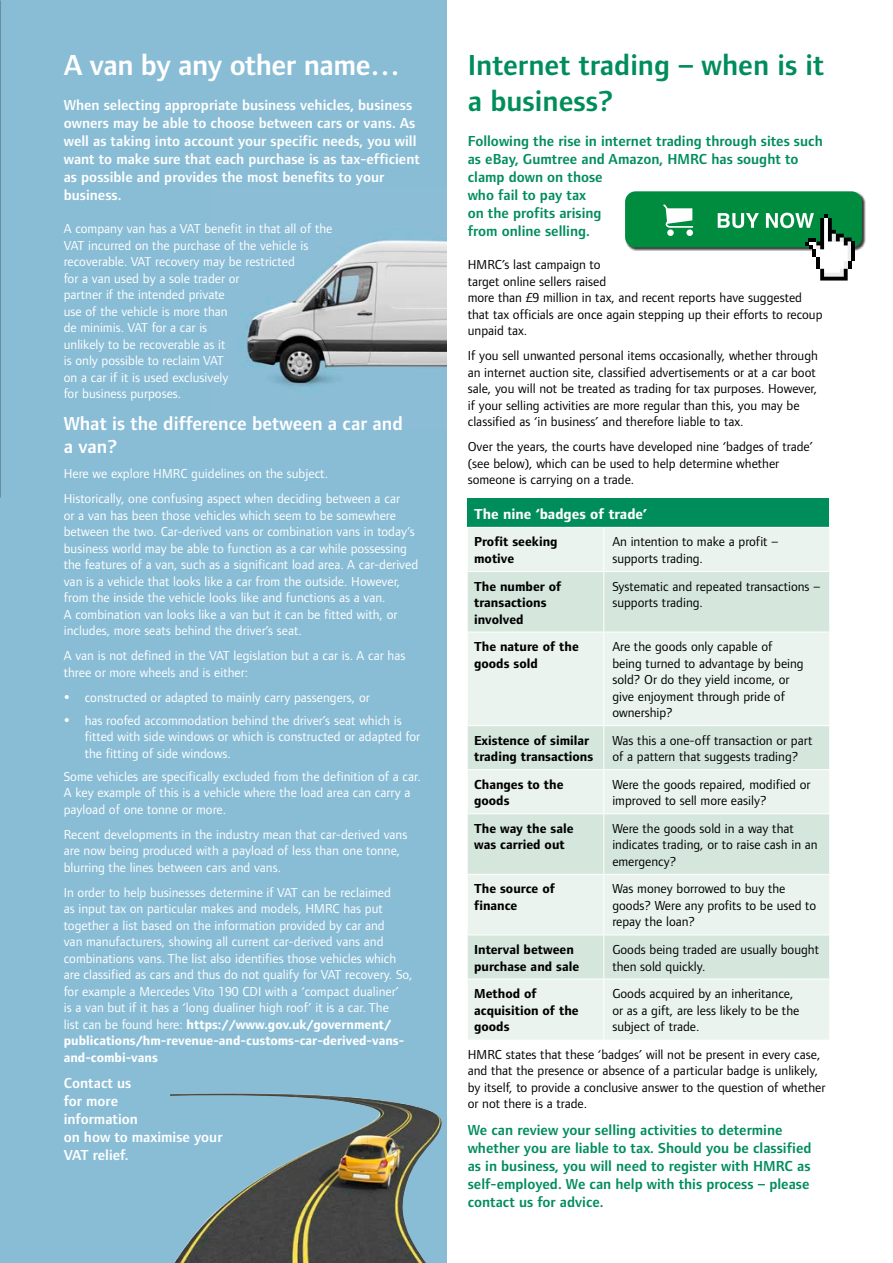
<style>
.page{position:relative;width:893px;height:1263px;background:#fff}
.page>*{position:absolute;margin:0;border:0;box-sizing:border-box;transform-origin:0 0}
.t1{font:600 30px/36px "Foundry Form Sans";color:#008d5c}
.TM_Headers_White{font:600 30px "Foundry Form Sans";letter-spacing:-.015em;color:#fff}
.subhead{font:600 19.5px/23.4px "Foundry Form Sans";color:#fff}
.TM_Intro_White{font:600 15px/18px "Foundry Form Sans";color:#fff}
.outro{font:600 15px/18px "Foundry Form Sans";color:#008d5c}
.intro{font:600 15px/18px "Foundry Form Sans";color:#008d5c}
.sub_subhead{font:700 15px "Foundry Form Sans";color:#fff}
.TM_Body_White{font:13.5px/16.5px "Foundry Form Sans";color:#fff}
.body{font:13.5px/16.5px "Foundry Form Sans";color:#000}
.body-2{font:700 13.5px/16.5px "Foundry Form Sans";color:#000}
.s1{font-weight:700}
</style>
<div class="page">
<div style="left:468px;top:499px;width:361px;height:28px;background:#008d5c"></div>
<div style="left:468px;top:528px;width:361px;height:511px;background:#eaf3ee"></div>
<svg style="left:468px;top:572px;width:361px;height:407px;fill:#d5e7dd"></svg>
<hr style="left:603px;top:528px;width:1px;height:43px;background:#fff">
<hr style="left:468px;top:571px;width:136px;height:1px;background:#fff">
<hr style="left:604px;top:571px;width:225px;height:1px;background:#fff">
<hr style="left:603px;top:572px;width:1px;height:60px;background:#fff">
<hr style="left:468px;top:632px;width:136px;height:1px;background:#fff">
<hr style="left:604px;top:632px;width:225px;height:1px;background:#fff">
<hr style="left:603px;top:632px;width:1px;height:93px;background:#fff">
<hr style="left:468px;top:725px;width:136px;height:1px;background:#fff">
<hr style="left:604px;top:725px;width:225px;height:1px;background:#fff">
<hr style="left:603px;top:726px;width:1px;height:43px;background:#fff">
<hr style="left:468px;top:769px;width:136px;height:1px;background:#fff">
<hr style="left:604px;top:769px;width:225px;height:1px;background:#fff">
<hr style="left:603px;top:770px;width:1px;height:43px;background:#fff">
<hr style="left:468px;top:813px;width:136px;height:1px;background:#fff">
<hr style="left:604px;top:813px;width:225px;height:1px;background:#fff">
<hr style="left:603px;top:814px;width:1px;height:60px;background:#fff">
<hr style="left:468px;top:874px;width:136px;height:1px;background:#fff">
<hr style="left:604px;top:874px;width:225px;height:1px;background:#fff">
<hr style="left:603px;top:875px;width:1px;height:59px;background:#fff">
<hr style="left:468px;top:934px;width:136px;height:1px;background:#fff">
<hr style="left:604px;top:934px;width:225px;height:1px;background:#fff">
<hr style="left:603px;top:935px;width:1px;height:44px;background:#fff">
<hr style="left:468px;top:979px;width:136px;height:1px;background:#fff">
<hr style="left:604px;top:979px;width:225px;height:1px;background:#fff">
<hr style="left:603px;top:979px;width:1px;height:60px;background:#fff">
<div style="left:0;top:0;width:446px;height:1263px;background:#89bdd6"></div>
<img style="left:246px;top:240px;width:200px;height:147px">
<img style="left:170px;top:1093px;width:272px;height:170px">
<div style="left:625px;top:191px;width:240px;height:60px;background:#000;opacity:.75"></div>
<div style="left:625px;top:191px;width:237px;height:56px;background:#008c3f;border-radius:10px"></div>
<div style="left:686px;top:229px;width:7px;height:7px;background:#fff;border-radius:50%"></div>
<div style="left:667px;top:229px;width:7px;height:7px;background:#fff;border-radius:50%"></div>
<svg style="left:663px;top:204px;width:30px;height:24px"></svg>
<svg style="left:718px;top:213px;width:41px;height:15px"></svg>
<hr style="left:851px;top:241px;width:4px;height:20px;background:#000">
<svg style="left:766px;top:213px;width:86px;height:68px"></svg>
<img style="left:0;top:74px;width:1px;height:414px">
<p class="TM_Headers_White" style="left:64px;top:48px;width:338px">A van by any other name…</p>
<p class="TM_Intro_White" style="left:64px;top:95px;width:358px">When selecting appropriate business vehicles, business owners may be able to choose between cars or vans. As well as taking into account your specific needs, you will want to make sure that each purchase is as tax-efficient as possible and provides the most benefits to your business.</p>
<p class="TM_Body_White" style="left:64px;top:220px;width:270px">A company van has a VAT benefit in that all of the VAT incurred on the purchase of the vehicle is recoverable. VAT recovery may be restricted<br>for a van used by a sole trader or<br>partner if the intended private<br>use of the vehicle is more than<br>de minimis. VAT for a car is<br>unlikely to be recoverable as it<br>is only possible to reclaim VAT<br>on a car if it is used exclusively<br>for business purposes.</p>
<p class="subhead" style="left:64px;top:412px;width:341px">What is the difference between a car and a van?</p>
<p class="TM_Body_White" style="left:64px;top:465px;width:266px">Here we explore HMRC guidelines on the subject.</p>
<p class="TM_Body_White" style="left:64px;top:490px;width:356px">Historically, one confusing aspect when deciding between a car<br>or a van has been those vehicles which seem to be somewhere between the two. Car-derived vans or combination vans in today’s business world may be able to function as a car while possessing the features of a van, such as a significant load area. A car-derived van is a vehicle that looks like a car from the outside. However, from the inside the vehicle looks like and functions as a van.<br>A combination van looks like a van but it can be fitted with, or includes, more seats behind the driver’s seat.</p>
<p class="TM_Body_White" style="left:64px;top:647px;width:343px">A van is not defined in the VAT legislation but a car is. A car has three or more wheels and is either:</p>
<p class="TM_Body_White" style="left:85px;top:689px;width:287px">constructed or adapted to mainly carry passengers, or</p>
<p class="TM_Body_White" style="left:85px;top:712px;width:337px">has roofed accommodation behind the driver’s seat which is fitted with side windows or which is constructed or adapted for the fitting of side windows.</p>
<p class="TM_Body_White" style="left:64px;top:768px;width:359px">Some vehicles are specifically excluded from the definition of a car.<br>A key example of this is a vehicle where the load area can carry a payload of one tonne or more.</p>
<p class="TM_Body_White" style="left:64px;top:826px;width:345px">Recent developments in the industry mean that car-derived vans are now being produced with a payload of less than one tonne, blurring the lines between cars and vans.</p>
<p class="TM_Body_White" style="left:64px;top:884px;width:350px">In order to help businesses determine if VAT can be reclaimed<br>as input tax on particular makes and models, HMRC has put together a list based on the information provided by car and<br>van manufacturers, showing all current car-derived vans and combinations vans. The list also identifies those vehicles which are classified as cars and thus do not qualify for VAT recovery. So, for example a Mercedes Vito 190 CDI with a ‘compact dualiner’<br>is a van but if it has a ‘long dualiner high roof’ it is a car. The<br>list can be found here: <span class="s1">https://www.gov.uk/government/ publications/hm-revenue-and-customs-car-derived-vans&shy;and-combi-vans</span></p>
<p class="TM_Intro_White" style="left:64px;top:1074px;width:160px">Contact us<br>for more<br>information<br>on how to maximise your<br>VAT relief.</p>
<p class="t1" style="left:468px;top:46px;width:358px">Internet trading – when is it a business?</p>
<p class="intro" style="left:468px;top:131px;width:357px">Following the rise in internet trading through sites such as eBay, Gumtree and Amazon, HMRC has sought to clamp down on those<br>who fail to pay tax<br>on the profits arising<br>from online selling.</p>
<p class="body" style="left:468px;top:256px;width:356px">HMRC’s last campaign to<br>target online sellers raised<br>more than £9 million in tax, and recent reports have suggested that tax officials are once again stepping up their efforts to recoup unpaid tax.</p>
<p class="body" style="left:468px;top:347px;width:352px">If you sell unwanted personal items occasionally, whether through an internet auction site, classified advertisements or at a car boot sale, you will not be treated as trading for tax purposes. However, if your selling activities are more regular than this, you may be classified as ‘in business’ and therefore liable to tax.</p>
<p class="body" style="left:468px;top:438px;width:347px">Over the years, the courts have developed nine ‘badges of trade’ (see below), which can be used to help determine whether someone is carrying on a trade.</p>
<p class="sub_subhead" style="left:474px;top:505px;width:175px">The nine ‘badges of trade’</p>
<p class="body-2" style="left:474px;top:534px;width:85px">Profit seeking motive</p>
<p class="body" style="left:612px;top:534px;width:167px">An intention to make a profit – supports trading.</p>
<p class="body-2" style="left:474px;top:578px;width:89px">The number of transactions involved</p>
<p class="body" style="left:612px;top:578px;width:209px">Systematic and repeated transactions – supports trading.</p>
<p class="body-2" style="left:474px;top:638px;width:106px">The nature of the goods sold</p>
<p class="body" style="left:612px;top:638px;width:193px">Are the goods only capable of being turned to advantage by being sold? Or do they yield income, or give enjoyment through pride of ownership?</p>
<p class="body-2" style="left:474px;top:732px;width:121px">Existence of similar trading transactions</p>
<p class="body" style="left:612px;top:732px;width:202px">Was this a one-off transaction or part of a pattern that suggests trading?</p>
<p class="body-2" style="left:474px;top:776px;width:91px">Changes to the goods</p>
<p class="body" style="left:612px;top:776px;width:200px">Were the goods repaired, modified or improved to sell more easily?</p>
<p class="body-2" style="left:474px;top:820px;width:101px">The way the sale was carried out</p>
<p class="body" style="left:612px;top:820px;width:207px">Were the goods sold in a way that indicates trading, or to raise cash in an emergency?</p>
<p class="body-2" style="left:474px;top:881px;width:82px">The source of finance</p>
<p class="body" style="left:612px;top:880px;width:205px">Was money borrowed to buy the goods? Were any profits to be used to repay the loan?</p>
<p class="body-2" style="left:474px;top:941px;width:107px">Interval between purchase and sale</p>
<p class="body" style="left:612px;top:941px;width:208px">Goods being traded are usually bought then sold quickly.</p>
<p class="body-2" style="left:474px;top:985px;width:106px">Method of acquisition of the goods</p>
<p class="body" style="left:612px;top:985px;width:188px">Goods acquired by an inheritance, or as a gift, are less likely to be the subject of trade.</p>
<p class="body" style="left:468px;top:1046px;width:359px">HMRC states that these ‘badges’ will not be present in every case, and that the presence or absence of a particular badge is unlikely, by itself, to provide a conclusive answer to the question of whether or not there is a trade.</p>
<p class="outro" style="left:468px;top:1120px;width:345px">We can review your selling activities to determine whether you are liable to tax. Should you be classified as in business, you will need to register with HMRC as self-employed. We can help with this process – please contact us for advice.</p>
</div>
